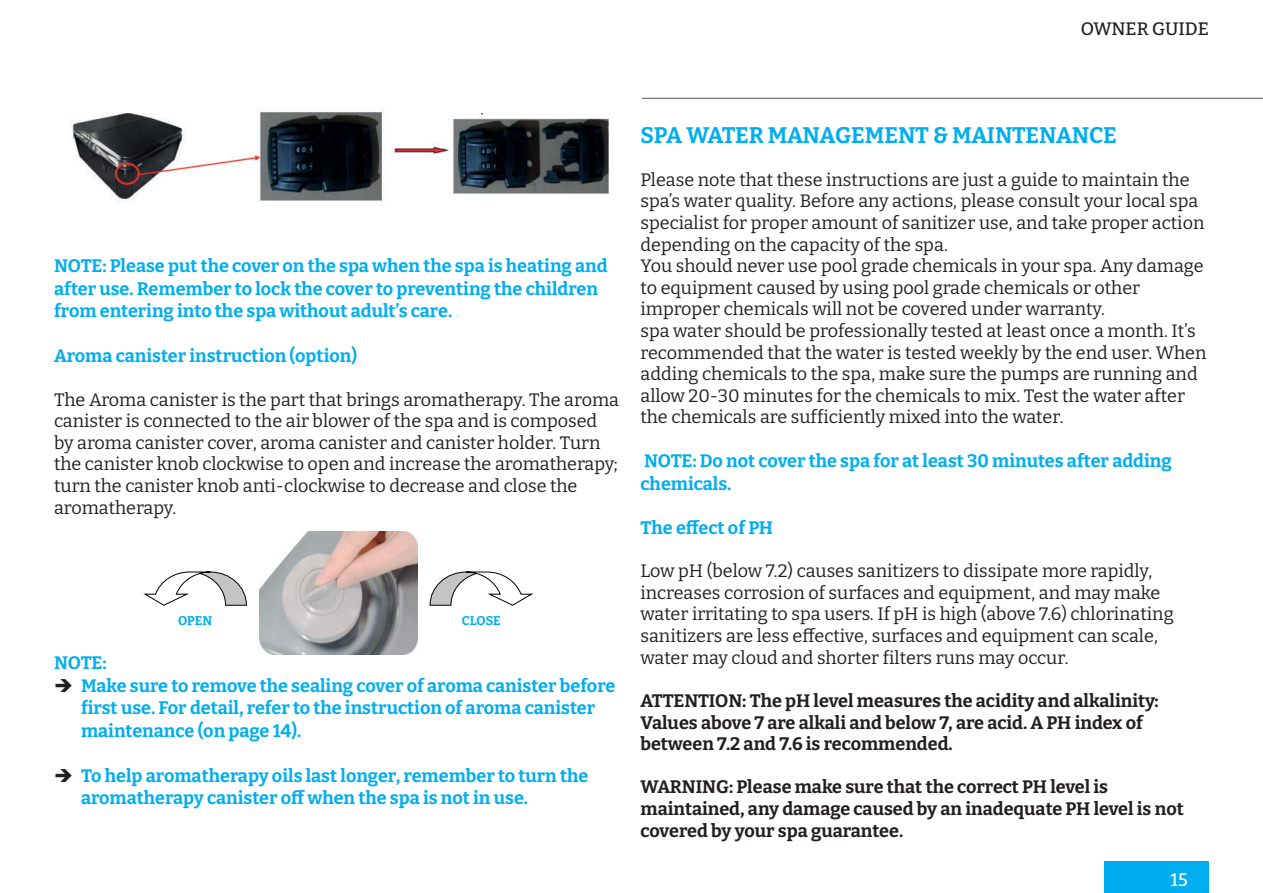
<style>
.page{position:relative;width:1263px;height:893px;background:#fff}
.page>*{position:absolute;margin:0;border:0;box-sizing:border-box;transform-origin:0 0}
.t1{font:700 22.5px "Bitter";letter-spacing:-.02em;color:#00aeef}
.t2{font:18px/21.6px "Bitter";color:#231f20}
.t3{font:700 18px/22.5px "Bitter";color:#00aeef}
.t4{font:700 18px/21.6px "Bitter";color:#231f20}
.t5{font:500 18px "Bitter";color:#231f20}
.t6{font:500 18px "Bitter";color:#fff}
.t7{font:700 12.6px "Bitter";letter-spacing:-.005em;color:#00aeef}
</style>
<div class="page">
<div style="left:1104px;top:861px;width:105px;height:32px;background:#00aeef"></div>
<img style="left:259px;top:531px;width:158px;height:123px">
<svg style="left:430px;top:572px;width:103px;height:34px"></svg>
<svg style="left:143px;top:572px;width:104px;height:34px"></svg>
<hr style="left:642px;top:98px;width:621px;height:1px;background:#57585a">
<img style="left:72px;top:110px;width:312px;height:92px">
<img style="left:391px;top:114px;width:219px;height:80px">
<p class="t5" style="left:1081px;top:18px;width:130px">OWNER GUIDE</p>
<p class="t3" style="left:54px;top:255px;width:555px">NOTE: Please put the cover on the spa when the spa is heating and after use. Remember to lock the cover to preventing the children from entering into the spa without adult’s care.</p>
<p class="t3" style="left:54px;top:345px;width:305px">Aroma canister instruction (option)</p>
<p class="t2" style="left:54px;top:388px;width:566px">The Aroma canister is the part that brings aromatherapy. The aroma canister is connected to the air blower of the spa and is composed by aroma canister cover, aroma canister and canister holder. Turn the canister knob clockwise to open and increase the aromatherapy; turn the canister knob anti-clockwise to decrease and close the aromatherapy.</p>
<p class="t7" style="left:178px;top:613px;width:36px">OPEN</p>
<p class="t7" style="left:462px;top:613px;width:40px">CLOSE</p>
<p class="t3" style="left:81px;top:652px;width:536px;text-indent:-27px">NOTE:<br>Make sure to remove the sealing cover of aroma canister before first use. For detail, refer to the instruction of aroma canister maintenance (on page 14).</p>
<p class="t3" style="left:81px;top:764px;width:509px">To help aromatherapy oils last longer, remember to turn the aromatherapy canister off when the spa is not in use.</p>
<p class="t1" style="left:640px;top:121px;width:478px">SPA WATER MANAGEMENT &amp; MAINTENANCE</p>
<p class="t2" style="left:640px;top:168px;width:567px">Please note that these instructions are just a guide to maintain the spa’s water quality. Before any actions, please consult your local spa specialist for proper amount of sanitizer use, and take proper action depending on the capacity of the spa.<br>You should never use pool grade chemicals in your spa. Any damage to equipment caused by using pool grade chemicals or other improper chemicals will not be covered under warranty.<br>spa water should be professionally tested at least once a month. It’s recommended that the water is tested weekly by the end user. When adding chemicals to the spa, make sure the pumps are running and allow 20-30 minutes for the chemicals to mix. Test the water after the chemicals are sufficiently mixed into the water.</p>
<p class="t3" style="left:640px;top:450px;width:533px">NOTE: Do not cover the spa for at least 30 minutes after adding chemicals.</p>
<p class="t3" style="left:640px;top:516px;width:134px">The effect of PH</p>
<p class="t2" style="left:640px;top:560px;width:535px">Low pH (below 7.2) causes sanitizers to dissipate more rapidly, increases corrosion of surfaces and equipment, and may make water irritating to spa users. If pH is high (above 7.6) chlorinating sanitizers are less effective, surfaces and equipment can scale, water may cloud and shorter filters runs may occur.</p>
<p class="t4" style="left:640px;top:689px;width:520px">ATTENTION: The pH level measures the acidity and alkalinity:<br>Values above 7 are alkali and below 7, are acid. A PH index of between 7.2 and 7.6 is recommended.</p>
<p class="t4" style="left:640px;top:776px;width:545px">WARNING: Please make sure that the correct PH level is maintained, any damage caused by an inadequate PH level is not covered by your spa guarantee.</p>
<p class="t6" style="left:1170px;top:870px;width:19px">15</p>
</div>
